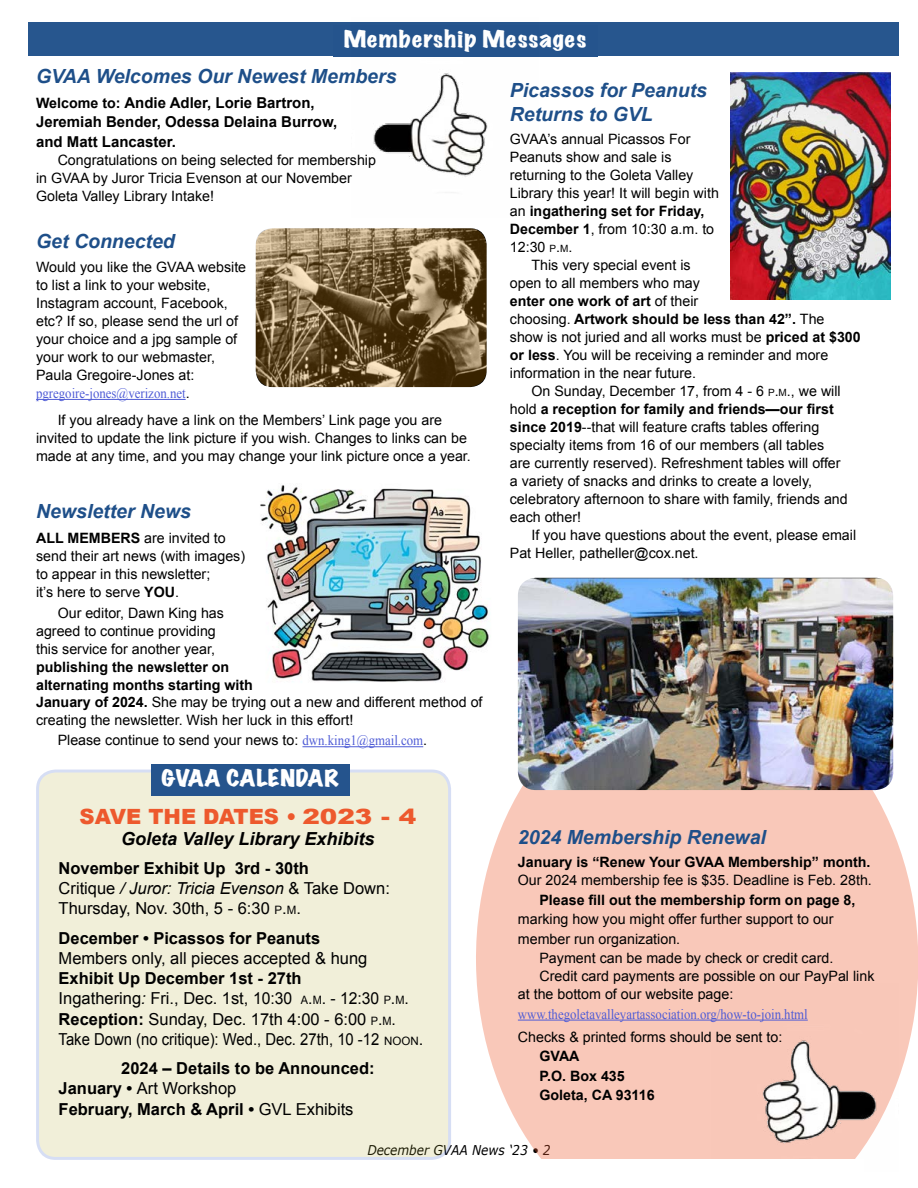
<style>
.page{position:relative;width:918px;height:1188px;background:#fff}
.page>*{position:absolute;margin:0;border:0;box-sizing:border-box;transform-origin:0 0}
.t1{font:900 21px "Arial";color:#ed592d}
.t2{font:expanded 21px "Marker Felt";letter-spacing:.035em;color:#fff;scale:1.15 1}
.t3{font:expanded 21px "Marker Felt";color:#fff;scale:1.15 1}
.t4{font:italic 700 19.5px/23.4px "Arial";color:#1e4f89}
.t5{font:italic 700 18px "Arial";color:#000}
.t6{font:16.5px/20.2px "Arial";color:#000}
.t7{font:700 16.5px/20.2px "Arial";color:#000}
.t8{font:700 15px/19.5px "Arial";color:#000}
.t9{font:14.25px/18px "Arial";color:#000}
.t10{font:700 14.25px/19.5px "Arial";color:#000}
.t11{font:14.25px "Times New Roman";color:#4f5cd6;scale:.9 1}
.t12{font:italic 13.5px "Verdana";color:#000;scale:.9 1}
.s1{font-size:14.25px}
.s2{font-family:"Arial";color:#000}
.s3{font-weight:700}
.s4{font-family:"Times New Roman";color:#4f5cd6}
.s5{font-style:italic}
.s6{font-size:11.55px}
.s7{font-style:inherit}
.s8{font-weight:400}
.s9{font-size:10.05px}
</style>
<div class="page">
<svg style="left:476px;top:677px;width:442px;height:482px;background:#f9cfc2"></svg>
<div style="left:28px;top:23px;width:871px;height:33px;background:#27568e"></div>
<div style="left:38px;top:771px;width:412px;height:387px;background:#f1efd9;border-radius:18px"></div>
<div style="left:36px;top:770px;width:415px;height:390px;border:3px solid #103cc0;border-radius:18px"></div>
<div style="left:151px;top:764px;width:199px;height:32px;background:#25548d"></div>
<hr style="left:518px;top:1020px;width:290px;height:1px;background:#4f5cd6">
<img style="left:351px;top:22px;width:187px;height:171px">
<img style="left:711px;top:984px;width:188px;height:175px">
<img style="left:260px;top:485px;width:231px;height:204px">
<hr style="left:302px;top:746px;width:121px;height:1px;background:#4f5cd6">
<hr style="left:36px;top:399px;width:150px;height:1px;background:#4f5cd6">
<img style="left:518px;top:578px;width:375px;height:212px">
<svg style="left:256px;top:228px;width:231px;height:159px;background:#7e6846"></svg>
<img style="left:731px;top:73px;width:159px;height:226px">
<h1 class="t2" style="left:344px;top:22px;width:212px">Membership Messages</h1>
<h2 class="t4" style="left:36px;top:65px;width:362px">GVAA Welcomes Our Newest Members</h2>
<p class="t8" style="left:36px;top:93px;width:303px"><span class="s1">Welcome to:</span> Andie Adler, Lorie Bartron,<br>Jeremiah Bender, Odessa Delaina Burrow, and Matt Lancaster.</p>
<p class="t9" style="left:36px;top:151px;width:341px;text-indent:22px">Congratulations on being selected for membership in GVAA by Juror Tricia Evenson at our November<br>Goleta Valley Library Intake!</p>
<h2 class="t4" style="left:36px;top:231px;width:140px">Get Connected</h2>
<p class="t9" style="left:36px;top:258px;width:212px">Would you like the GVAA website to list a link to your website,<br>Instagram account, Facebook, etc? If so, please send the url of your choice and a jpg sample of your work to our webmaster,<br>Paula Gregoire-Jones at:</p>
<p class="t11" style="left:36px;top:384px;width:172px">pgregoire-jones@verizon.net<span class="s2">.</span></p>
<p class="t9" style="left:36px;top:411px;width:436px;text-align:center">If you already have a link on the Members’ Link page you are<br>invited to update the link picture if you wish. Changes to links can be made at any time, and you may change your link picture once a year.</p>
<h2 class="t4" style="left:36px;top:500px;width:156px">Newsletter News</h2>
<p class="t9" style="left:36px;top:530px;width:211px"><span class="s3">ALL MEMBERS</span> are invited to send their art news (with images) to appear in this newsletter;<br>it’s here to serve <span class="s3">YOU</span>.</p>
<p class="t9" style="left:36px;top:604px;width:189px;text-indent:22px">Our editor, Dawn King has agreed to continue providing this service for another year,</p>
<p class="t9" style="left:36px;top:658px;width:448px"><span class="s3">publishing the newsletter on<br>alternating months starting with<br>January of 2024.</span> She may be trying out a new and different method of creating the newsletter. Wish her luck in this effort!</p>
<p class="t9" style="left:58px;top:731px;width:371px">Please continue to send your news to: <span class="s4">dwn.king1@gmail.com</span>.</p>
<h1 class="t3" style="left:162px;top:762px;width:156px">GVAA CALENDAR</h1>
<h1 class="t1" style="left:80px;top:802px;width:338px">SAVE THE DATES • 2023 - 4</h1>
<p class="t5" style="left:121px;top:827px;width:255px">Goleta Valley Library Exhibits</p>
<p class="t6" style="left:59px;top:858px;width:333px"><span class="s3">November Exhibit Up 3rd - 30th<br></span>Critique <span class="s5">/ Juror: Tricia Evenson</span> &amp; Take Down:<br>Thursday, Nov. 30th, 5 - 6:30 <span class="s6">P</span><span class="s7">.</span><span class="s6">M</span><span class="s7">.</span></p>
<p class="t7" style="left:59px;top:928px;width:263px">December • Picassos for Peanuts</p>
<p class="t6" style="left:59px;top:948px;width:310px">Members only, all pieces accepted &amp; hung</p>
<p class="t6" style="left:59px;top:968px;width:366px"><span class="s3">Exhibit Up December 1st - 27th<br></span>Ingathering<span class="s5">:</span> Fri., Dec. 1st, 10:30 <span class="s6">A</span><span class="s7">.</span><span class="s6">M</span>. - 12:30 <span class="s6">P</span><span class="s7">.</span><span class="s6">M</span><span class="s7">.<br></span><span class="s3">Reception:</span> Sunday, Dec. 17th 4:00 - 6:00 <span class="s6">P</span><span class="s7">.</span><span class="s6">M</span><span class="s7">.<br></span>Take Down (no critique): Wed., Dec. 27th, 10 -12 <span class="s6">NOON</span><span class="s7">.</span></p>
<p class="t7" style="left:59px;top:1059px;width:317px;text-indent:63px">2024 – Details to be Announced:<br>January • <span class="s8">Art Workshop<br></span>February, March &amp; April • <span class="s8">GVL Exhibits</span></p>
<h2 class="t4" style="left:510px;top:80px;width:199px">Picassos for Peanuts<br>Returns to GVL</h2>
<p class="t9" style="left:510px;top:130px;width:182px">GVAA’s annual Picassos For</p>
<p class="t9" style="left:510px;top:148px;width:163px">Peanuts show and sale is</p>
<p class="t9" style="left:510px;top:166px;width:185px">returning to the Goleta Valley</p>
<p class="t9" style="left:510px;top:184px;width:211px">Library this year! It will begin with</p>
<p class="t10" style="left:510px;top:202px;width:196px"><span class="s8">an</span> ingathering set for Friday,</p>
<p class="t9" style="left:510px;top:220px;width:206px"><span class="s3">December 1</span>, from 10:30 a.m. to</p>
<p class="t9" style="left:510px;top:238px;width:64px">12:30 <span class="s9">P</span><span class="s7">.</span><span class="s9">M</span><span class="s7">.</span></p>
<p class="t9" style="left:531px;top:256px;width:161px">This very special event is</p>
<p class="t9" style="left:510px;top:274px;width:192px">open to all members who may</p>
<p class="t10" style="left:510px;top:292px;width:190px">enter one work of art <span class="s8">of their</span></p>
<p class="t10" style="left:510px;top:310px;width:316px"><span class="s8">choosing.</span> Artwork should be less than 42”. <span class="s8">The</span></p>
<p class="t9" style="left:510px;top:328px;width:352px">show is not juried and all works must be <span class="s3">priced at $300</span></p>
<p class="t9" style="left:510px;top:346px;width:320px"><span class="s3">or less</span>. You will be receiving a reminder and more</p>
<p class="t9" style="left:510px;top:364px;width:188px">information in the near future.</p>
<p class="t9" style="left:531px;top:382px;width:311px">On Sunday, December 17, from 4 - 6 <span class="s9">P</span><span class="s7">.</span><span class="s9">M</span><span class="s7">.</span>, we will</p>
<p class="t10" style="left:510px;top:400px;width:325px"><span class="s8">hold</span> a reception for family and friends—our first</p>
<p class="t9" style="left:510px;top:418px;width:311px"><span class="s3">since 2019</span>--that will feature crafts tables offering</p>
<p class="t9" style="left:510px;top:436px;width:316px">specialty items from 16 of our members (all tables</p>
<p class="t9" style="left:510px;top:454px;width:332px">are currently reserved). Refreshment tables will offer</p>
<p class="t9" style="left:510px;top:472px;width:304px">a variety of snacks and drinks to create a lovely,</p>
<p class="t9" style="left:510px;top:490px;width:339px">celebratory afternoon to share with family, friends and</p>
<p class="t9" style="left:510px;top:508px;width:73px">each other!</p>
<p class="t9" style="left:531px;top:526px;width:326px">If you have questions about the event, please email</p>
<p class="t9" style="left:510px;top:544px;width:190px">Pat Heller, patheller@cox.net.</p>
<h2 class="t4" style="left:518px;top:826px;width:250px">2024 Membership Renewal</h2>
<p class="t10" style="left:518px;top:853px;width:354px">January is “Renew Your GVAA Membership” month.</p>
<p class="t9" style="left:518px;top:871px;width:356px">Our 2024 membership fee is $35. Deadline is Feb. 28th.</p>
<p class="t10" style="left:539px;top:890px;width:317px">Please fill out the membership form on page 8,</p>
<p class="t9" style="left:518px;top:909px;width:317px;line-height:19.5px">marking how you might offer further support to our member run organization.</p>
<p class="t9" style="left:539px;top:949px;width:295px">Payment can be made by check or credit card.</p>
<p class="t9" style="left:539px;top:967px;width:337px">Credit card payments are possible on our PayPal link</p>
<p class="t9" style="left:518px;top:985px;width:217px">at the bottom of our website page:</p>
<p class="t11" style="left:518px;top:1004px;width:324px">www.thegoletavalleyartassociation.org/how-to-join.html</p>
<p class="t9" style="left:518px;top:1028px;width:266px">Checks &amp; printed forms should be sent to:</p>
<p class="t10" style="left:539px;top:1047px;width:117px">GVAA<br>P.O. Box 435<br>Goleta, CA 93116</p>
<p class="t12" style="left:367px;top:1142px;width:205px">December GVAA News ‘23 • 2</p>
</div>
